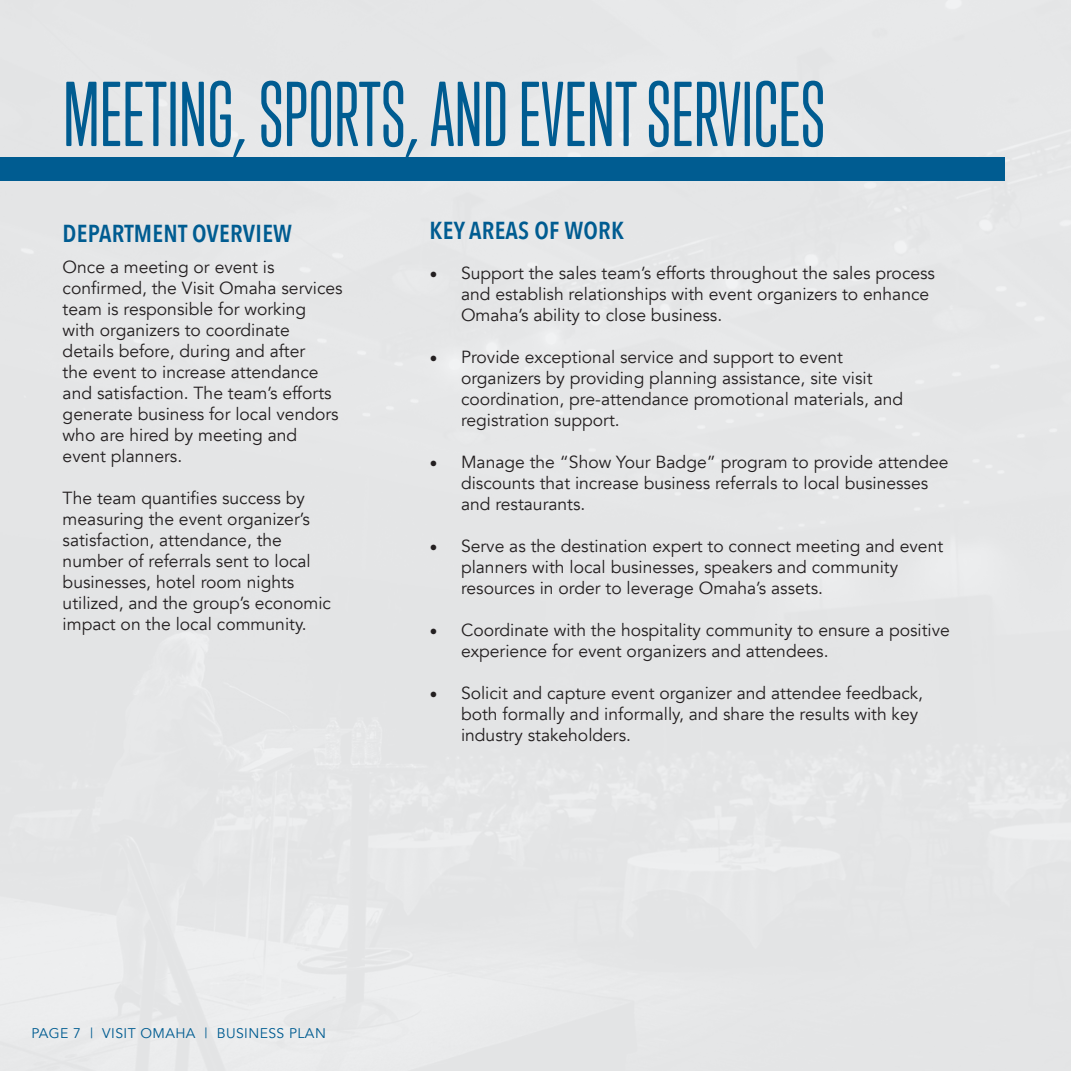
<style>
.page{position:relative;width:1071px;height:1071px;background:#e5e6e7}
.page>*{position:absolute;margin:0;border:0;box-sizing:border-box;transform-origin:0 0}
.t1{font:84px "Trump Soft Pro";color:#005c91}
.t2{font:600 24.5px "Avenir Next Condensed";letter-spacing:.01em;color:#005c91}
.t3{font:17.5px/21px "Avenir";color:#231f20}
.t4{font:14px "Avenir";letter-spacing:.03em;color:#005c91}
.s1{font-family:"Minion Pro";font-size:21px}
</style>
<div class="page">
<div style="left:0;top:158px;width:1004px;height:23px;background:#005c91"></div>
<p class="t1" style="left:63px;top:67px;width:764px">MEETING, SPORTS, AND EVENT SERVICES</p>
<p class="t2" style="left:63px;top:212px;width:231px">DEPARTMENT OVERVIEW</p>
<p class="t3" style="left:63px;top:257px;width:282px">Once a meeting or event is confirmed, the Visit Omaha services team is responsible for working with organizers to coordinate details before, during and after<br>the event to increase attendance and satisfaction. The team’s efforts generate business for local vendors who are hired by meeting and event planners.</p>
<p class="t3" style="left:63px;top:488px;width:270px">The team quantifies success by measuring the event organizer’s satisfaction, attendance, the number of referrals sent to local businesses, hotel room nights utilized, and the group’s economic impact on the local community.</p>
<p class="t2" style="left:430px;top:209px;width:196px">KEY AREAS OF WORK</p>
<p class="t3" style="left:461px;top:263px;width:476px;text-indent:-32px"><span class="s1">•</span> Support the sales team’s efforts throughout the sales process and establish relationships with event organizers to enhance<br>Omaha’s ability to close business.</p>
<p class="t3" style="left:461px;top:347px;width:444px;text-indent:-32px"><span class="s1">•</span> Provide exceptional service and support to event organizers by providing planning assistance, site visit coordination, pre-attendance promotional materials, and registration support.</p>
<p class="t3" style="left:461px;top:452px;width:489px;text-indent:-32px"><span class="s1">•</span> Manage the “Show Your Badge” program to provide attendee discounts that increase business referrals to local businesses and restaurants.</p>
<p class="t3" style="left:461px;top:536px;width:484px;text-indent:-32px"><span class="s1">•</span> Serve as the destination expert to connect meeting and event planners with local businesses, speakers and community resources in order to leverage Omaha’s assets.</p>
<p class="t3" style="left:461px;top:620px;width:490px;text-indent:-32px"><span class="s1">•</span> Coordinate with the hospitality community to ensure a positive experience for event organizers and attendees.</p>
<p class="t3" style="left:461px;top:683px;width:464px;text-indent:-32px"><span class="s1">•</span> Solicit and capture event organizer and attendee feedback, both formally and informally, and share the results with key industry stakeholders.</p>
<p class="t4" style="left:32px;top:1025px;width:296px">PAGE 7 | VISIT OMAHA | BUSINESS PLAN</p>
</div>
